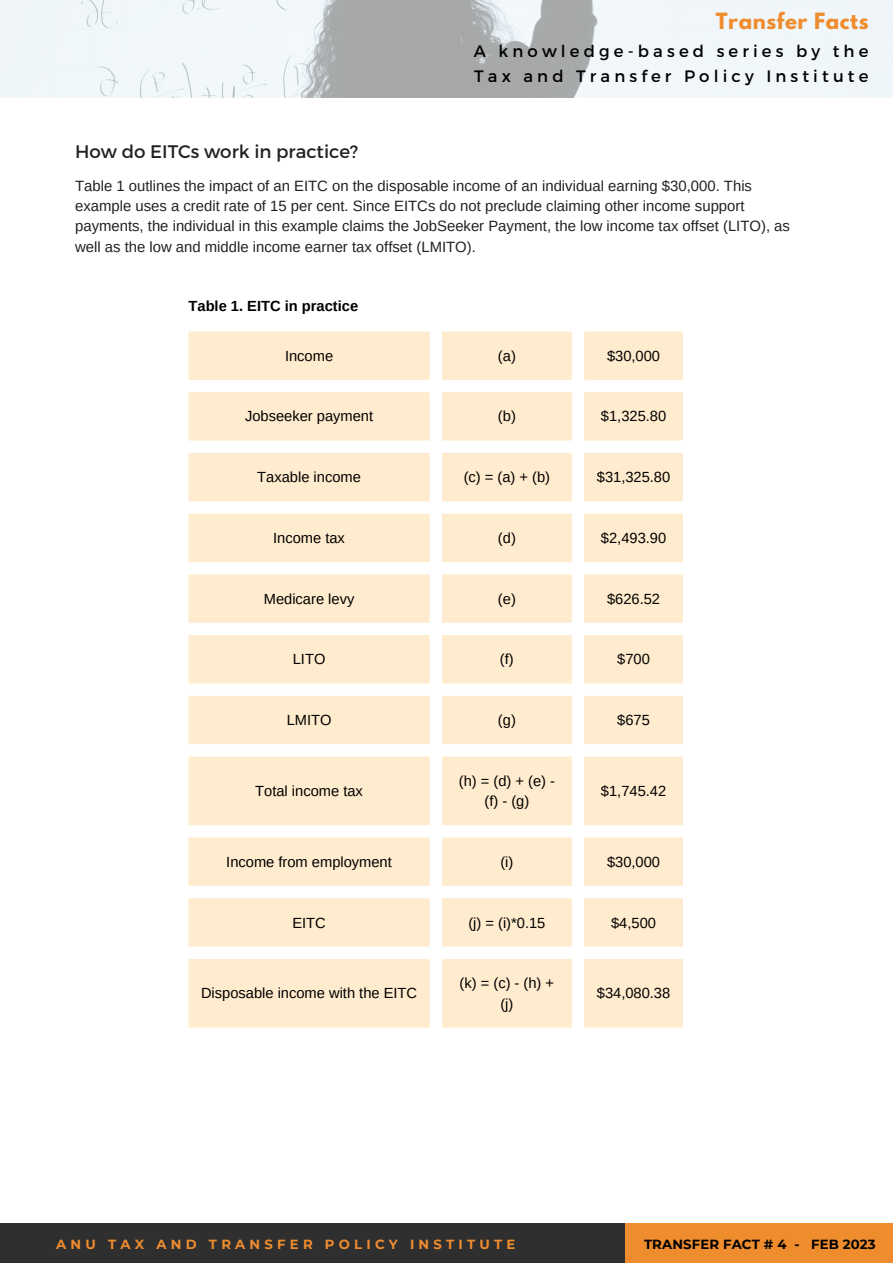
<style>
.page{position:relative;width:893px;height:1264px;background:#fff}
.page>*{position:absolute;margin:0;border:0;box-sizing:border-box;transform-origin:0 0}
.t1{font:700 19.8px "League Spartan";letter-spacing:.03em;color:#ef8c2e}
.t2{font:18.15px "Montserrat";color:#222}
.t3{font:16.5px/24.8px "Montserrat";letter-spacing:.25em;color:#000}
.t4{font:14.85px/20.2px "Arimo";color:#222}
.t5{font:14.7px/20.2px "Arimo";color:#000;text-align:center}
.t6{font:700 14.7px "Arimo";color:#000}
.t7{font:700 13.2px "Montserrat";letter-spacing:.32em;color:#ef8c2e}
.t8{font:700 13.2px "Montserrat";letter-spacing:.01em;color:#000}
</style>
<div class="page">
<img style="left:0;top:0;width:892px;height:98px">
<div style="left:0;top:1223px;width:627px;height:39px;background:#2f2f2f"></div>
<div style="left:625px;top:1223px;width:267px;height:39px;background:#ef8c2e"></div>
<svg style="left:188px;top:331px;width:495px;height:696px;fill:#ffebcd"></svg>
<h1 class="t1" style="left:715px;top:11px;width:154px">Transfer Facts</h1>
<p class="t3" style="left:473px;top:38px;width:396px">A knowledge-based series by the<br>Tax and Transfer Policy Institute</p>
<p class="t2" style="left:75px;top:140px;width:284px">How do EITCs work in practice?</p>
<p class="t4" style="left:75px;top:175px;width:716px">Table 1 outlines the impact of an EITC on the disposable income of an individual earning $30,000. This example uses a credit rate of 15 per cent. Since EITCs do not preclude claiming other income support payments, the individual in this example claims the JobSeeker Payment, the low income tax offset (LITO), as well as the low and middle income earner tax offset (LMITO).</p>
<p class="t6" style="left:188px;top:297px;width:171px">Table 1. EITC in practice</p>
<p class="t5" style="left:285px;top:345px;width:50px">Income</p>
<p class="t5" style="left:498px;top:345px;width:19px">(a)</p>
<p class="t5" style="left:607px;top:345px;width:55px">$30,000</p>
<p class="t5" style="left:245px;top:406px;width:129px">Jobseeker payment</p>
<p class="t5" style="left:498px;top:406px;width:19px">(b)</p>
<p class="t5" style="left:601px;top:406px;width:67px">$1,325.80</p>
<p class="t5" style="left:257px;top:467px;width:105px">Taxable income</p>
<p class="t5" style="left:463px;top:467px;width:88px">(c) = (a) + (b)</p>
<p class="t5" style="left:596px;top:467px;width:75px">$31,325.80</p>
<p class="t5" style="left:273px;top:527px;width:73px">Income tax</p>
<p class="t5" style="left:498px;top:527px;width:19px">(d)</p>
<p class="t5" style="left:601px;top:527px;width:67px">$2,493.90</p>
<p class="t5" style="left:264px;top:588px;width:92px">Medicare levy</p>
<p class="t5" style="left:498px;top:588px;width:19px">(e)</p>
<p class="t5" style="left:607px;top:588px;width:55px">$626.52</p>
<p class="t5" style="left:293px;top:649px;width:34px">LITO</p>
<p class="t5" style="left:500px;top:649px;width:15px">(f)</p>
<p class="t5" style="left:617px;top:649px;width:34px">$700</p>
<p class="t5" style="left:287px;top:710px;width:46px">LMITO</p>
<p class="t5" style="left:498px;top:710px;width:19px">(g)</p>
<p class="t5" style="left:617px;top:710px;width:34px">$675</p>
<p class="t5" style="left:255px;top:780px;width:109px">Total income tax</p>
<p class="t5" style="left:459px;top:770px;width:98px">(h) = (d) + (e) - (f) - (g)</p>
<p class="t5" style="left:601px;top:780px;width:67px">$1,745.42</p>
<p class="t5" style="left:226px;top:851px;width:167px">Income from employment</p>
<p class="t5" style="left:500px;top:851px;width:15px">(i)</p>
<p class="t5" style="left:607px;top:851px;width:55px">$30,000</p>
<p class="t5" style="left:292px;top:912px;width:35px">EITC</p>
<p class="t5" style="left:468px;top:912px;width:79px">(j) = (i)*0.15</p>
<p class="t5" style="left:611px;top:912px;width:46px">$4,500</p>
<p class="t5" style="left:201px;top:983px;width:218px">Disposable income with the EITC</p>
<p class="t5" style="left:459px;top:973px;width:96px">(k) = (c) - (h) + (j)</p>
<p class="t5" style="left:596px;top:983px;width:75px">$34,080.38</p>
<p class="t7" style="left:56px;top:1235px;width:461px">ANU TAX AND TRANSFER POLICY INSTITUTE</p>
<p class="t8" style="left:644px;top:1236px;width:233px">TRANSFER FACT # 4 - FEB 2023</p>
</div>
